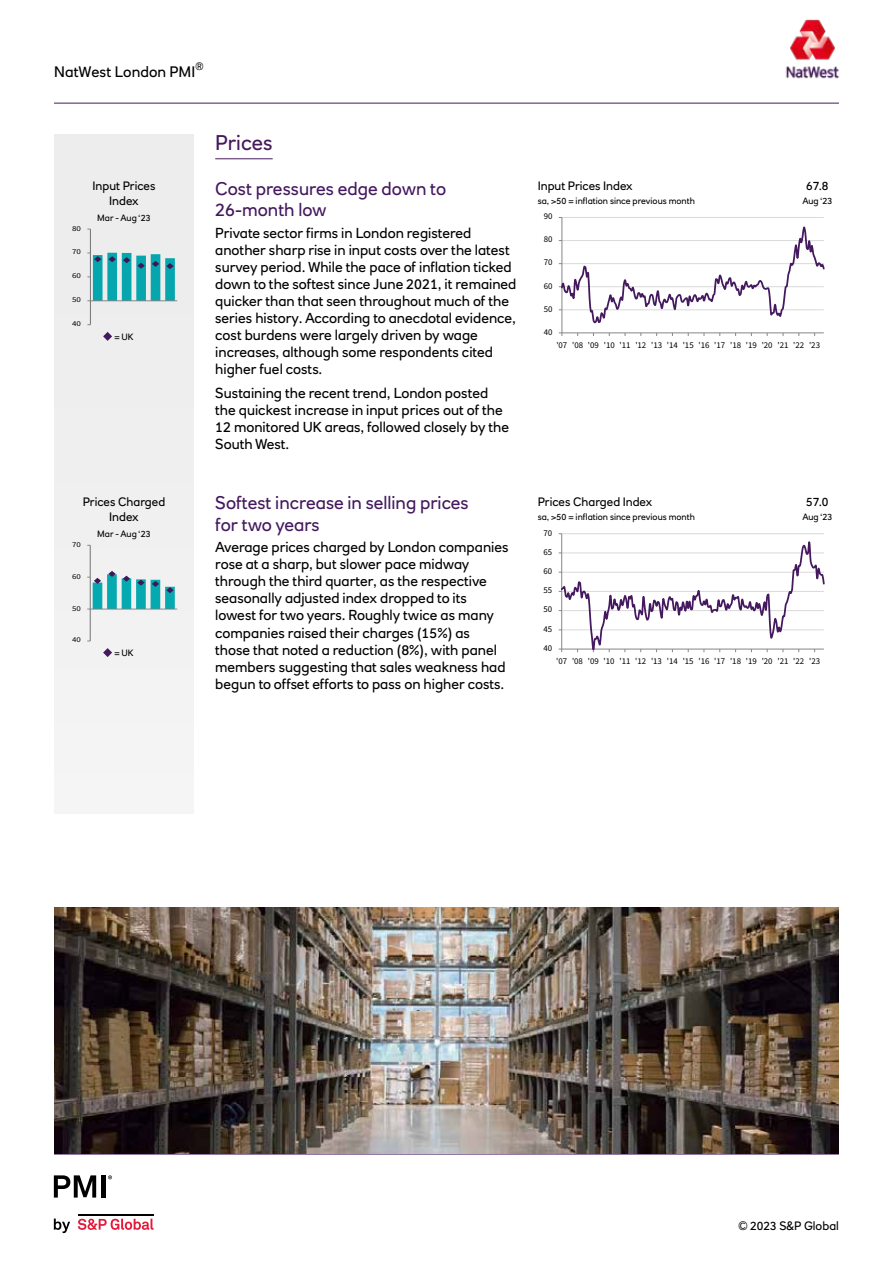
<style>
.page{position:relative;width:893px;height:1263px;background:#fff}
.page>*{position:absolute;margin:0;border:0;box-sizing:border-box;transform-origin:0 0}
.t1{font:21px "RN House Sans";color:#44195e}
.t2{font:18px/21.6px "RN House Sans";color:#44195e}
.t3{font:15px "RN House Sans";letter-spacing:.005em;color:#000}
.t4{font:14.25px/17.1px "RN House Sans";color:#000}
.t5{font:12px/14.4px "RN House Sans";color:#000;text-align:center}
.t6{font:10.5px "RN House Sans";color:#000}
.t7{font:9px "RN House Sans";color:#000}
.t8{font:8.85px "Source Sans Pro";letter-spacing:-.005em;color:#000}
.t9{font:7.5px "Source Sans Pro";letter-spacing:.005em;color:#000;scale:1.21 1}
.t10{font:7.35px "Source Sans Pro";letter-spacing:.005em;color:#000;scale:1.2 1}
</style>
<div class="page">
<hr style="left:54px;top:103px;width:785px;height:1px;background:#44195e">
<hr style="left:54px;top:1154px;width:785px;height:1px;background:#44195e">
<img style="left:785px;top:19px;width:55px;height:60px">
<svg style="left:54px;top:1218px;width:16px;height:15px"></svg>
<svg style="left:78px;top:1218px;width:75px;height:12px"></svg>
<hr style="left:78px;top:1213px;width:75px;height:2px;background:#000">
<svg style="left:54px;top:1175px;width:42px;height:22px"></svg>
<div style="left:101px;top:1175px;width:5px;height:22px;background:#000"></div>
<svg style="left:108px;top:1175px;width:4px;height:4px"></svg>
<div style="left:54px;top:134px;width:140px;height:680px;background:#ededed"></div>
<hr style="left:215px;top:159px;width:58px;height:1px;background:#44195e">
<hr style="left:562px;top:217px;width:262px;height:1px;background:#d9d9d9">
<hr style="left:562px;top:217px;width:1px;height:116px;background:#868686">
<hr style="left:562px;top:333px;width:262px;height:1px;background:#868686">
<svg style="left:559px;top:224px;width:265px;height:101px"></svg>
<hr style="left:90px;top:229px;width:1px;height:96px;background:#868686">
<hr style="left:90px;top:301px;width:87px;height:1px;background:#868686">
<svg style="left:87px;top:253px;width:88px;height:49px"></svg>
<hr style="left:562px;top:533px;width:262px;height:1px;background:#d9d9d9">
<hr style="left:561px;top:534px;width:1px;height:115px;background:#868686">
<svg style="left:559px;top:541px;width:265px;height:111px"></svg>
<hr style="left:90px;top:545px;width:1px;height:96px;background:#868686">
<hr style="left:90px;top:609px;width:87px;height:1px;background:#868686">
<svg style="left:87px;top:571px;width:88px;height:39px"></svg>
<img style="left:54px;top:907px;width:785px;height:247px">
<svg style="left:103px;top:332px;width:9px;height:9px"></svg>
<svg style="left:103px;top:648px;width:9px;height:9px"></svg>
<p class="t6" style="left:196px;top:59px;width:10px">®</p>
<p class="t3" style="left:54px;top:63px;width:143px">NatWest London PMI</p>
<p class="t5" style="left:93px;top:179px;width:64px">Input Prices<br>Index</p>
<p class="t9" style="left:72px;top:223px;width:9px">80</p>
<p class="t9" style="left:72px;top:247px;width:9px">70</p>
<p class="t9" style="left:72px;top:271px;width:9px">60</p>
<p class="t9" style="left:72px;top:295px;width:9px">50</p>
<p class="t9" style="left:72px;top:319px;width:9px">40</p>
<p class="t7" style="left:97px;top:212px;width:55px">Mar - Aug ‘23</p>
<p class="t7" style="left:114px;top:331px;width:21px">= UK</p>
<p class="t5" style="left:83px;top:495px;width:84px">Prices Charged<br>Index</p>
<p class="t10" style="left:72px;top:539px;width:9px">70</p>
<p class="t10" style="left:72px;top:571px;width:9px">60</p>
<p class="t10" style="left:72px;top:603px;width:9px">50</p>
<p class="t10" style="left:72px;top:635px;width:9px">40</p>
<p class="t7" style="left:97px;top:528px;width:55px">Mar - Aug ‘23</p>
<p class="t7" style="left:114px;top:647px;width:21px">= UK</p>
<h1 class="t1" style="left:215px;top:130px;width:59px">Prices</h1>
<p class="t2" style="left:215px;top:177px;width:232px">Cost pressures edge down to<br>26-month low</p>
<p class="t4" style="left:215px;top:224px;width:303px">Private sector firms in London registered another sharp rise in input costs over the latest survey period. While the pace of inflation ticked down to the softest since June 2021, it remained quicker than that seen throughout much of the series history. According to anecdotal evidence, cost burdens were largely driven by wage increases, although some respondents cited higher fuel costs.</p>
<p class="t4" style="left:215px;top:384px;width:295px">Sustaining the recent trend, London posted the quickest increase in input prices out of the 12 monitored UK areas, followed closely by the South West.</p>
<p class="t2" style="left:215px;top:492px;width:255px">Softest increase in selling prices for two years</p>
<p class="t4" style="left:215px;top:538px;width:295px">Average prices charged by London companies rose at a sharp, but slower pace midway through the third quarter, as the respective seasonally adjusted index dropped to its lowest for two years. Roughly twice as many companies raised their charges (15%) as<br>those that noted a reduction (8%), with panel members suggesting that sales weakness had begun to offset efforts to pass on higher costs.</p>
<p class="t5" style="left:538px;top:179px;width:97px">Input Prices Index</p>
<p class="t7" style="left:538px;top:195px;width:159px">sa, &gt;50 = inflation since previous month</p>
<p class="t8" style="left:544px;top:210px;width:10px">90</p>
<p class="t8" style="left:544px;top:233px;width:10px">80</p>
<p class="t8" style="left:544px;top:257px;width:10px">70</p>
<p class="t8" style="left:544px;top:280px;width:10px">60</p>
<p class="t8" style="left:544px;top:303px;width:10px">50</p>
<p class="t8" style="left:544px;top:326px;width:10px">40</p>
<p class="t5" style="left:806px;top:179px;width:24px">67.8</p>
<p class="t7" style="left:802px;top:195px;width:32px">Aug ‘23</p>
<p class="t8" style="left:556px;top:339px;width:265px">'07 '08 '09 '10 '11 '12 '13 '14 '15 '16 '17 '18 '19 '20 '21 '22 '23</p>
<p class="t5" style="left:538px;top:495px;width:116px">Prices Charged Index</p>
<p class="t7" style="left:538px;top:511px;width:159px">sa, &gt;50 = inflation since previous month</p>
<p class="t8" style="left:544px;top:527px;width:10px">70</p>
<p class="t8" style="left:544px;top:546px;width:10px">65</p>
<p class="t8" style="left:544px;top:565px;width:10px">60</p>
<p class="t8" style="left:544px;top:584px;width:10px">55</p>
<p class="t8" style="left:544px;top:603px;width:10px">50</p>
<p class="t8" style="left:544px;top:623px;width:10px">45</p>
<p class="t8" style="left:544px;top:642px;width:10px">40</p>
<p class="t5" style="left:806px;top:495px;width:24px">57.0</p>
<p class="t7" style="left:802px;top:511px;width:32px">Aug ‘23</p>
<p class="t8" style="left:556px;top:655px;width:265px">'07 '08 '09 '10 '11 '12 '13 '14 '15 '16 '17 '18 '19 '20 '21 '22 '23</p>
<p class="t5" style="left:739px;top:1218px;width:102px">© 2023 S&amp;P Global</p>
</div>
